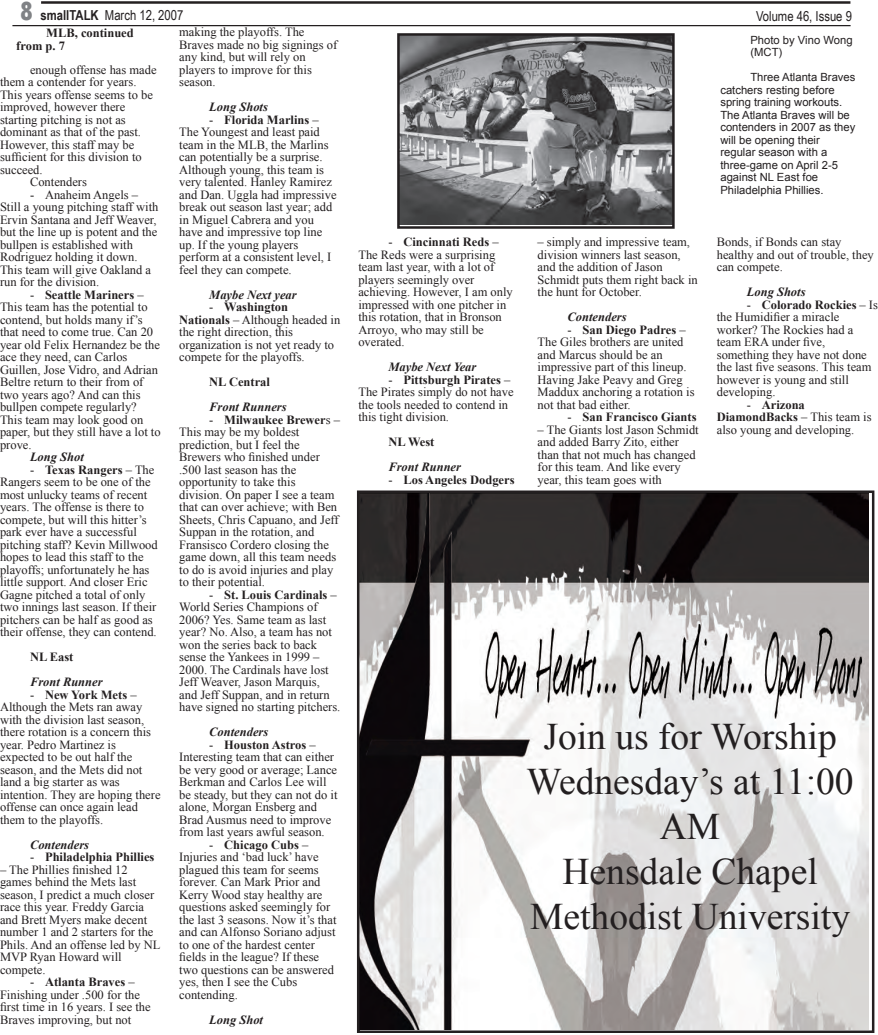
<style>
.page{position:relative;width:878px;height:1035px;background:#fff}
.page>*{position:absolute;margin:0;border:0;box-sizing:border-box;transform-origin:0 0}
.t1{font:37.5px/45px "Times New Roman";color:#231f20;text-align:center}
.t2{font:13.75px "Arial Narrow";color:#231f20}
.t3{font:12.5px/12.5px "Times New Roman";color:#231f20}
.t4{font:italic 700 12.5px/25px "Times New Roman";color:#231f20}
.t5{font:700 12.5px/12.5px "Times New Roman";color:#231f20}
.t6{font:11.25px/12.5px "Arial";color:#231f20}
.s1{font-family:"Tw Cen";font-weight:800;font-stretch:condensed;font-size:27.5px;color:#808285}
.s2{font-weight:700}
.s3{font-weight:400}
.s4{font-style:normal}
</style>
<div class="page">
<hr style="left:12px;top:25px;width:838px;height:1px;background:#231f20">
<hr style="left:41px;top:1px;width:809px;height:3px;background:#231f20">
<img style="left:360px;top:493px;width:508px;height:536px">
<div style="left:357px;top:490px;width:517px;height:543px;border:2px solid #231f20"></div>
<img style="left:400px;top:36px;width:271px;height:188px">
<div style="left:397px;top:33px;width:277px;height:196px;border:2px solid #231f20"></div>
<p class="t2" style="left:20px;top:6px;width:165px"><span class="s1">8</span> <span class="s2">smallTALK</span> March 12, 2007</p>
<p class="t2" style="left:756px;top:6px;width:97px">Volume 46, Issue 9</p>
<p class="t5" style="left:16px;top:26px;width:119px;text-indent:30px">MLB, continued from p. 7</p>
<p class="t3" style="left:30px;top:63px;width:128px">enough offense has made</p>
<p class="t3" style="left:0;top:76px;width:138px">them a contender for years.</p>
<p class="t3" style="left:0;top:88px;width:154px">This years offense seems to be</p>
<p class="t3" style="left:0;top:101px;width:127px">improved, however there</p>
<p class="t3" style="left:0;top:113px;width:127px">starting pitching is not as</p>
<p class="t3" style="left:0;top:126px;width:142px">dominant as that of the past.</p>
<p class="t3" style="left:0;top:138px;width:136px">However, this staff may be</p>
<p class="t3" style="left:0;top:151px;width:143px">sufficient for this division to</p>
<p class="t3" style="left:0;top:163px;width:44px">succeed.</p>
<p class="t3" style="left:30px;top:176px;width:58px">Contenders</p>
<p class="t3" style="left:0;top:188px;width:160px;text-indent:30px">- Anaheim Angels –<br>Still a young pitching staff with<br>Ervin Santana and Jeff Weaver, but the line up is potent and the bullpen is established with<br>Rodriguez holding it down.<br>This team will give Oakland a run for the division.</p>
<p class="t5" style="left:30px;top:288px;width:115px"><span class="s3">-</span> Seattle Mariners <span class="s3">–</span></p>
<p class="t3" style="left:0;top:301px;width:149px">This team has the potential to</p>
<p class="t3" style="left:0;top:313px;width:144px">contend, but holds many if’s</p>
<p class="t3" style="left:0;top:326px;width:155px">that need to come true. Can 20</p>
<p class="t3" style="left:0;top:338px;width:162px">year old Felix Hernandez be the</p>
<p class="t3" style="left:0;top:351px;width:129px">ace they need, can Carlos</p>
<p class="t3" style="left:0;top:363px;width:160px">Guillen, Jose Vidro, and Adrian</p>
<p class="t3" style="left:0;top:376px;width:145px">Beltre return to their from of</p>
<p class="t3" style="left:0;top:388px;width:142px">two years ago? And can this</p>
<p class="t3" style="left:0;top:401px;width:138px">bullpen compete regularly?</p>
<p class="t3" style="left:0;top:413px;width:145px">This team may look good on</p>
<p class="t3" style="left:0;top:426px;width:162px">paper, but they still have a lot to</p>
<p class="t3" style="left:0;top:438px;width:33px">prove.</p>
<p class="t4" style="left:30px;top:444px;width:55px">Long Shot</p>
<p class="t3" style="left:0;top:463px;width:159px;text-indent:30px">- <span class="s2">Texas Rangers</span> – The<br>Rangers seem to be one of the most unlucky teams of recent years. The offense is there to compete, but will this hitter’s park ever have a successful pitching staff? Kevin Millwood hopes to lead this staff to the playoffs; unfortunately he has little support. And closer Eric<br>Gagne pitched a total of only two innings last season. If their pitchers can be half as good as their offense, they can contend.</p>
<p class="t4" style="left:30px;top:644px;width:74px"><span class="s4">NL East<br></span>Front Runner</p>
<p class="t3" style="left:0;top:688px;width:162px;text-indent:30px">- <span class="s2">New York Mets</span> –<br>Although the Mets ran away with the division last season, there rotation is a concern this year. Pedro Martinez is expected to be out half the season, and the Mets did not land a big starter as was intention. They are hoping there offense can once again lead them to the playoffs.</p>
<p class="t4" style="left:30px;top:832px;width:61px">Contenders</p>
<p class="t5" style="left:30px;top:850px;width:126px"><span class="s3">-</span> Philadelphia Phillies</p>
<p class="t3" style="left:0;top:863px;width:162px">– The Phillies finished 12 games behind the Mets last season, I predict a much closer race this year. Freddy Garcia and Brett Myers make decent number 1 and 2 starters for the<br>Phils. And an offense led by NL<br>MVP Ryan Howard will compete.</p>
<p class="t3" style="left:0;top:976px;width:152px;text-indent:30px">- <span class="s2">Atlanta Braves</span> –<br>Finishing under .500 for the first time in 16 years. I see the<br>Braves improving, but not</p>
<p class="t3" style="left:179px;top:26px;width:159px">making the playoffs. The<br>Braves made no big signings of any kind, but will rely on players to improve for this season.</p>
<p class="t4" style="left:209px;top:94px;width:60px">Long Shots</p>
<p class="t3" style="left:179px;top:113px;width:159px;text-indent:30px">- <span class="s2">Florida Marlins</span> –<br>The Youngest and least paid team in the MLB, the Marlins can potentially be a surprise.<br>Although young, this team is very talented. Hanley Ramirez and Dan. Uggla had impressive break out season last year; add in Miguel Cabrera and you have and impressive top line up. If the young players perform at a consistent level, I feel they can compete.</p>
<p class="t4" style="left:209px;top:282px;width:89px">Maybe Next year</p>
<p class="t3" style="left:179px;top:301px;width:163px;text-indent:30px">- <span class="s2">Washington<br>Nationals</span> – Although headed in the right direction, this organization is not yet ready to compete for the playoffs.</p>
<p class="t4" style="left:209px;top:369px;width:79px"><span class="s4">NL Central<br></span>Front Runners</p>
<p class="t3" style="left:179px;top:413px;width:162px;text-indent:30px">- <span class="s2">Milwaukee Brewer</span>s –<br>This may be my boldest prediction, but I feel the<br>Brewers who finished under .500 last season has the opportunity to take this division. On paper I see a team that can over achieve; with Ben<br>Sheets, Chris Capuano, and Jeff<br>Suppan in the rotation, and<br>Fransisco Cordero closing the game down, all this team needs to do is avoid injuries and play to their potential.</p>
<p class="t3" style="left:179px;top:588px;width:163px;text-indent:30px">- <span class="s2">St. Louis Cardinals</span> –<br>World Series Champions of<br>2006? Yes. Same team as last year? No. Also, a team has not won the series back to back sense the Yankees in 1999 –<br>2000. The Cardinals have lost<br>Jeff Weaver, Jason Marquis, and Jeff Suppan, and in return have signed no starting pitchers.</p>
<p class="t4" style="left:209px;top:719px;width:61px">Contenders</p>
<p class="t3" style="left:179px;top:738px;width:160px;text-indent:30px">- <span class="s2">Houston Astros</span> –<br>Interesting team that can either be very good or average; Lance<br>Berkman and Carlos Lee will be steady, but they can not do it alone, Morgan Ensberg and<br>Brad Ausmus need to improve from last years awful season.</p>
<p class="t3" style="left:179px;top:838px;width:159px;text-indent:30px">- <span class="s2">Chicago Cubs</span> –<br>Injuries and ‘bad luck’ have plagued this team for seems forever. Can Mark Prior and<br>Kerry Wood stay healthy are questions asked seemingly for the last 3 seasons. Now it’s that and can Alfonso Soriano adjust to one of the hardest center fields in the league? If these two questions can be answered yes, then I see the Cubs contending.</p>
<p class="t4" style="left:209px;top:1007px;width:55px">Long Shot</p>
<p class="t3" style="left:358px;top:236px;width:156px;text-indent:30px">- <span class="s2">Cincinnati Reds</span> –<br>The Reds were a surprising team last year, with a lot of players seemingly over achieving. However, I am only impressed with one pitcher in this rotation, that in Bronson<br>Arroyo, who may still be overated.</p>
<p class="t4" style="left:388px;top:354px;width:89px">Maybe Next Year</p>
<p class="t3" style="left:358px;top:373px;width:157px;text-indent:30px">- <span class="s2">Pittsburgh Pirates</span> –<br>The Pirates simply do not have the tools needed to contend in this tight division.</p>
<p class="t4" style="left:388px;top:429px;width:74px"><span class="s4">NL West<br></span>Front Runner</p>
<p class="t5" style="left:388px;top:473px;width:128px"><span class="s3">-</span> Los Angeles Dodgers</p>
<p class="t3" style="left:537px;top:236px;width:162px">– simply and impressive team, division winners last season, and the addition of Jason<br>Schmidt puts them right back in the hunt for October.</p>
<p class="t4" style="left:567px;top:304px;width:61px">Contenders</p>
<p class="t3" style="left:537px;top:323px;width:158px;text-indent:30px">- <span class="s2">San Diego Padres</span> –<br>The Giles brothers are united and Marcus should be an impressive part of this lineup.<br>Having Jake Peavy and Greg<br>Maddux anchoring a rotation is not that bad either.</p>
<p class="t5" style="left:567px;top:410px;width:130px"><span class="s3">-</span> San Francisco Giants</p>
<p class="t3" style="left:537px;top:423px;width:163px">– The Giants lost Jason Schmidt and added Barry Zito, either than that not much has changed for this team. And like every year, this team goes with</p>
<p class="t6" style="left:750px;top:33px;width:104px">Photo by Vino Wong (MCT)</p>
<p class="t6" style="left:720px;top:71px;width:136px;text-indent:30px">Three Atlanta Braves catchers resting before spring training workouts.<br>The Atlanta Braves will be contenders in 2007 as they will be opening their regular season with a three-game on April 2-5 against NL East foe<br>Philadelphia Phillies.</p>
<p class="t3" style="left:716px;top:236px;width:158px">Bonds, if Bonds can stay healthy and out of trouble, they can compete.</p>
<p class="t4" style="left:746px;top:279px;width:60px">Long Shots</p>
<p class="t3" style="left:716px;top:298px;width:163px;text-indent:30px">- <span class="s2">Colorado Rockies</span> – Is the Humidifier a miracle worker? The Rockies had a team ERA under five, something they have not done the last five seasons. This team however is young and still developing.</p>
<p class="t3" style="left:716px;top:398px;width:156px;text-indent:30px">- <span class="s2">Arizona<br>DiamondBacks</span> – This team is also young and developing.</p>
<p class="t1" style="left:526px;top:713px;width:328px">Join us for Worship<br>Wednesday’s at 11:00<br>AM<br>Hensdale Chapel<br>Methodist University</p>
</div>
